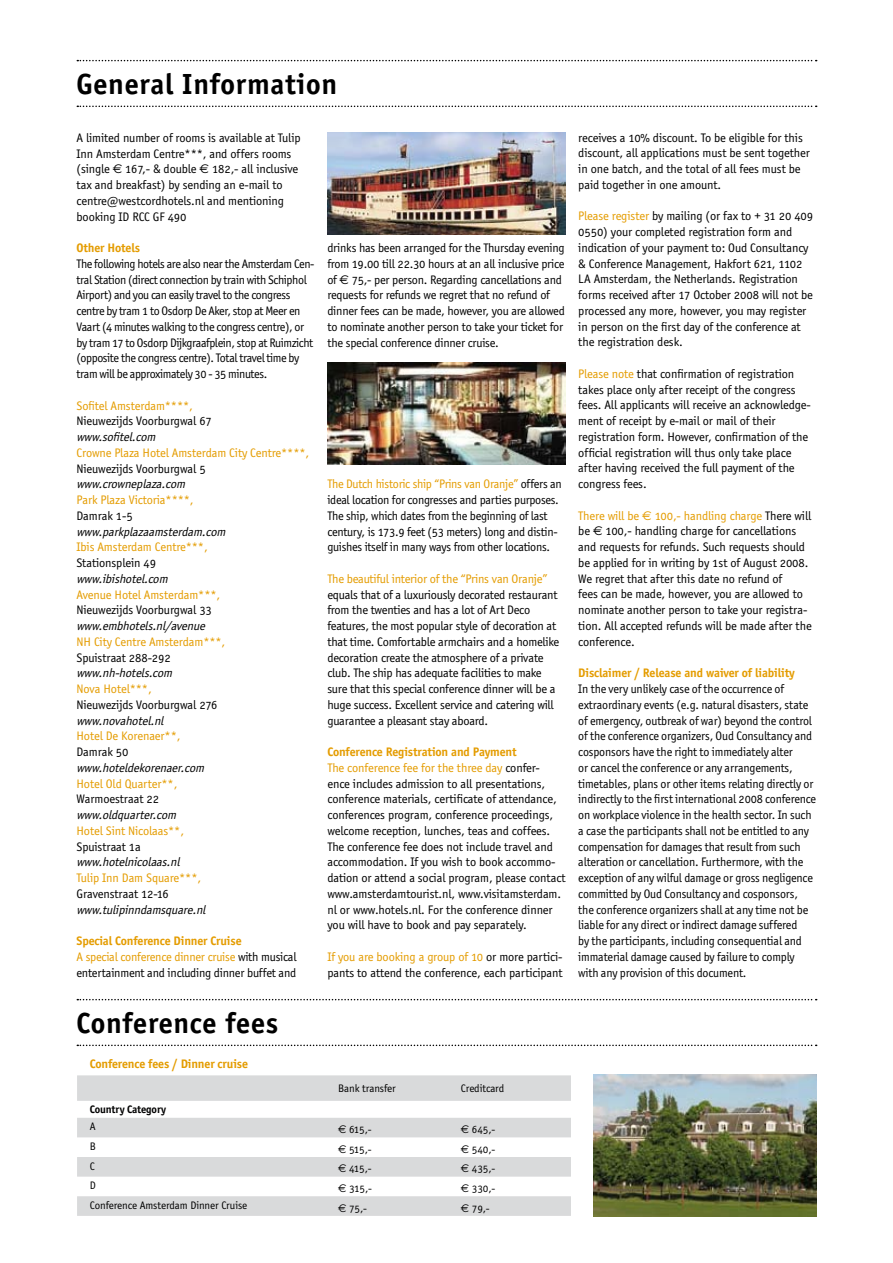
<style>
.page{position:relative;width:893px;height:1263px;background:#fff}
.page>*{position:absolute;margin:0;border:0;box-sizing:border-box;transform-origin:0 0}
.t1{font:700 30px "Correspondence Sans";letter-spacing:.025em;color:#000}
.t2{font:12.75px/15.8px "Correspondence Sans";letter-spacing:-.015em;color:#000}
.t3{font:12.75px/15.8px "Correspondence Sans";letter-spacing:-.035em;color:#000}
.t4{font:12.75px "Correspondence Sans";letter-spacing:-.01em;color:#e49c00}
.t5{font:italic 12.75px "Correspondence Sans";color:#000}
.t6{font:700 12.75px "Correspondence Sans";letter-spacing:-.01em;color:#e49c00}
.t7{font:11.25px "Correspondence Sans";letter-spacing:-.01em;color:#000}
.t8{font:700 11.25px "Correspondence Sans";letter-spacing:-.01em;color:#000}
.s1{font-family:"Euro Sans Std"}
.s2{font-weight:700;color:#e49c00}
.s3{color:#e49c00}
.s4{font-family:"Euro Sans Std";color:#e49c00}
</style>
<div class="page">
<img style="left:327px;top:132px;width:239px;height:102px">
<img style="left:327px;top:363px;width:239px;height:102px">
<svg style="left:77px;top:60px;width:740px;height:1px"></svg>
<svg style="left:77px;top:999px;width:740px;height:1px"></svg>
<svg style="left:77px;top:106px;width:740px;height:1px"></svg>
<svg style="left:77px;top:1044px;width:740px;height:2px"></svg>
<div style="left:77px;top:1075px;width:494px;height:26px;background:#d9dadb"></div>
<svg style="left:77px;top:1118px;width:494px;height:98px;fill:#d9dadb"></svg>
<img style="left:593px;top:1074px;width:223px;height:142px">
<h1 class="t1" style="left:77px;top:66px;width:262px">General Information</h1>
<p class="t2" style="left:77px;top:130px;width:226px">A limited number of rooms is available at Tulip Inn Amsterdam Centre***, and offers rooms (single <span class="s1">€</span> 167,- &amp; double <span class="s1">€</span> 182,- all inclusive tax and breakfast) by sending an e-mail to centre@westcordhotels.nl and mentioning booking ID RCC GF 490</p>
<p class="t6" style="left:77px;top:240px;width:65px">Other Hotels</p>
<p class="t3" style="left:77px;top:256px;width:239px">The following hotels are also near the Amsterdam Cen&shy;tral Station (direct connection by train with Schiphol Airport) and you can easily travel to the congress centre by tram 1 to Osdorp De Aker, stop at Meer en Vaart (4 minutes walking to the congress centre), or by tram 17 to Osdorp Dijkgraafplein, stop at Ruimzicht (opposite the congress centre). Total travel time by tram will be approximately 30 - 35 minutes.</p>
<p class="t4" style="left:77px;top:398px;width:118px">Sofitel Amsterdam****,</p>
<p class="t2" style="left:77px;top:413px;width:137px">Nieuwezijds Voorburgwal 67</p>
<p class="t5" style="left:77px;top:430px;width:83px">www.sofitel.com</p>
<p class="t4" style="left:77px;top:445px;width:234px">Crowne Plaza Hotel Amsterdam City Centre****,</p>
<p class="t2" style="left:77px;top:461px;width:131px">Nieuwezijds Voorburgwal 5</p>
<p class="t5" style="left:77px;top:477px;width:113px">www.crowneplaza.com</p>
<p class="t4" style="left:77px;top:493px;width:119px">Park Plaza Victoria****,</p>
<p class="t2" style="left:77px;top:508px;width:58px">Damrak 1-5</p>
<p class="t5" style="left:77px;top:524px;width:153px">www.parkplazaamsterdam.com</p>
<p class="t4" style="left:77px;top:540px;width:133px">Ibis Amsterdam Centre***,</p>
<p class="t2" style="left:77px;top:555px;width:81px">Stationsplein 49</p>
<p class="t5" style="left:77px;top:571px;width:96px">www.ibishotel.com</p>
<p class="t4" style="left:77px;top:587px;width:145px">Avenue Hotel Amsterdam***,</p>
<p class="t2" style="left:77px;top:602px;width:137px">Nieuwezijds Voorburgwal 33</p>
<p class="t5" style="left:77px;top:619px;width:133px">www.embhotels.nl/avenue</p>
<p class="t4" style="left:77px;top:634px;width:150px">NH City Centre Amsterdam***,</p>
<p class="t2" style="left:77px;top:650px;width:96px">Spuistraat 288-292</p>
<p class="t5" style="left:77px;top:666px;width:100px">www.nh-hotels.com</p>
<p class="t4" style="left:77px;top:682px;width:77px">Nova Hotel***,</p>
<p class="t2" style="left:77px;top:697px;width:143px">Nieuwezijds Voorburgwal 276</p>
<p class="t5" style="left:77px;top:713px;width:92px">www.novahotel.nl</p>
<p class="t4" style="left:77px;top:729px;width:105px">Hotel De Korenaer**,</p>
<p class="t2" style="left:77px;top:744px;width:54px">Damrak 50</p>
<p class="t5" style="left:77px;top:760px;width:132px">www.hoteldekorenaer.com</p>
<p class="t4" style="left:77px;top:776px;width:102px">Hotel Old Quarter**,</p>
<p class="t2" style="left:77px;top:791px;width:84px">Warmoestraat 22</p>
<p class="t5" style="left:77px;top:808px;width:104px">www.oldquarter.com</p>
<p class="t4" style="left:77px;top:823px;width:109px">Hotel Sint Nicolaas**,</p>
<p class="t2" style="left:77px;top:839px;width:66px">Spuistraat 1a</p>
<p class="t5" style="left:77px;top:855px;width:108px">www.hotelnicolaas.nl</p>
<p class="t4" style="left:77px;top:871px;width:126px">Tulip Inn Dam Square***,</p>
<p class="t2" style="left:77px;top:886px;width:94px">Gravenstraat 12-16</p>
<p class="t5" style="left:77px;top:902px;width:134px">www.tulipinndamsquare.nl</p>
<p class="t2" style="left:77px;top:933px;width:221px"><span class="s2">Special Conference Dinner Cruise<br></span><span class="s3">A special conference dinner cruise</span> with musical entertainment and including dinner buffet and</p>
<p class="t2" style="left:327px;top:240px;width:239px">drinks has been arranged for the Thursday evening from 19.00 till 22.30 hours at an all inclusive price of <span class="s1">€</span> 75,- per person. Regarding cancellations and requests for refunds we regret that no refund of dinner fees can be made, however, you are allowed to nominate another person to take your ticket for the special conference dinner cruise.</p>
<p class="t2" style="left:327px;top:476px;width:236px"><span class="s3">The Dutch historic ship “Prins van Oranje”</span> offers an ideal location for congresses and parties purposes.<br>The ship, which dates from the beginning of last century, is 173.9 feet (53 meters) long and distin&shy;guishes itself in many ways from other locations.</p>
<p class="t4" style="left:327px;top:571px;width:221px">The beautiful interior of the “Prins van Oranje”</p>
<p class="t2" style="left:327px;top:587px;width:233px">equals that of a luxuriously decorated restaurant from the twenties and has a lot of Art Deco features, the most popular style of decoration at that time. Comfortable armchairs and a homelike decoration create the atmosphere of a private club. The ship has adequate facilities to make sure that this special conference dinner will be a huge success. Excellent service and catering will guarantee a pleasant stay aboard.</p>
<p class="t2" style="left:327px;top:744px;width:240px"><span class="s2">Conference Registration and Payment<br></span><span class="s3">The conference fee for the three day</span> confer&shy;ence includes admission to all presentations, conference materials, certificate of attendance, conferences program, conference proceedings, welcome reception, lunches, teas and coffees.<br>The conference fee does not include travel and accommodation. If you wish to book accommo&shy;dation or attend a social program, please contact www.amsterdamtourist.nl, www.visitamsterdam. nl or www.hotels.nl. For the conference dinner you will have to book and pay separately.</p>
<p class="t2" style="left:327px;top:949px;width:237px"><span class="s3">If you are booking a group of 10</span> or more partici&shy;pants to attend the conference, each participant</p>
<p class="t2" style="left:578px;top:130px;width:233px">receives a 10% discount. To be eligible for this discount, all applications must be sent together in one batch, and the total of all fees must be paid together in one amount.</p>
<p class="t2" style="left:578px;top:208px;width:236px"><span class="s3">Please register</span> by mailing (or fax to + 31 20 409<br>0550) your completed registration form and indication of your payment to: Oud Consultancy &amp; Conference Management, Hakfort 621, 1102<br>LA Amsterdam, the Netherlands. Registration forms received after 17 October 2008 will not be processed any more, however, you may register in person on the first day of the conference at the registration desk.</p>
<p class="t2" style="left:578px;top:366px;width:234px"><span class="s3">Please note</span> that confirmation of registration takes place only after receipt of the congress fees. All applicants will receive an acknowledge&shy;ment of receipt by e-mail or mail of their registration form. However, confirmation of the official registration will thus only take place after having received the full payment of the congress fees.</p>
<p class="t2" style="left:578px;top:508px;width:235px"><span class="s3">There will be</span> <span class="s4">€</span> <span class="s3">100,- handling charge</span> There will be <span class="s1">€</span> 100,- handling charge for cancellations and requests for refunds. Such requests should be applied for in writing by 1st of August 2008.<br>We regret that after this date no refund of<br>fees can be made, however, you are allowed to nominate another person to take your registra&shy;tion. All accepted refunds will be made after the conference.</p>
<p class="t6" style="left:578px;top:665px;width:218px">Disclaimer / Release and waiver of liability</p>
<p class="t2" style="left:578px;top:681px;width:239px">In the very unlikely case of the occurrence of extraordinary events (e.g. natural disasters, state of emergency, outbreak of war) beyond the control of the conference organizers, Oud Consultancy and cosponsors have the right to immediately alter<br>or cancel the conference or any arrangements, timetables, plans or other items relating directly or indirectly to the first international 2008 conference on workplace violence in the health sector. In such a case the participants shall not be entitled to any compensation for damages that result from such alteration or cancellation. Furthermore, with the exception of any wilful damage or gross negligence committed by Oud Consultancy and cosponsors, the conference organizers shall at any time not be liable for any direct or indirect damage suffered<br>by the participants, including consequential and immaterial damage caused by failure to comply with any provision of this document.</p>
<h1 class="t1" style="left:77px;top:1005px;width:203px">Conference fees</h1>
<p class="t6" style="left:90px;top:1056px;width:160px">Conference fees / Dinner cruise</p>
<p class="t7" style="left:338px;top:1082px;width:59px">Bank transfer</p>
<p class="t7" style="left:461px;top:1082px;width:45px">Creditcard</p>
<p class="t8" style="left:90px;top:1103px;width:78px">Country Category</p>
<p class="t7" style="left:90px;top:1120px;width:7px">A</p>
<p class="t7" style="left:338px;top:1123px;width:35px"><span class="s1">€</span> 615,-</p>
<p class="t7" style="left:461px;top:1123px;width:36px"><span class="s1">€</span> 645,-</p>
<p class="t7" style="left:90px;top:1140px;width:8px">B</p>
<p class="t7" style="left:338px;top:1143px;width:35px"><span class="s1">€</span> 515,-</p>
<p class="t7" style="left:461px;top:1143px;width:36px"><span class="s1">€</span> 540,-</p>
<p class="t7" style="left:90px;top:1160px;width:7px">C</p>
<p class="t7" style="left:338px;top:1162px;width:35px"><span class="s1">€</span> 415,-</p>
<p class="t7" style="left:461px;top:1162px;width:36px"><span class="s1">€</span> 435,-</p>
<p class="t7" style="left:90px;top:1179px;width:8px">D</p>
<p class="t7" style="left:338px;top:1182px;width:35px"><span class="s1">€</span> 315,-</p>
<p class="t7" style="left:461px;top:1182px;width:36px"><span class="s1">€</span> 330,-</p>
<p class="t7" style="left:90px;top:1199px;width:159px">Conference Amsterdam Dinner Cruise</p>
<p class="t7" style="left:338px;top:1201px;width:30px"><span class="s1">€</span> 75,-</p>
<p class="t7" style="left:461px;top:1201px;width:30px"><span class="s1">€</span> 79,-</p>
</div>
